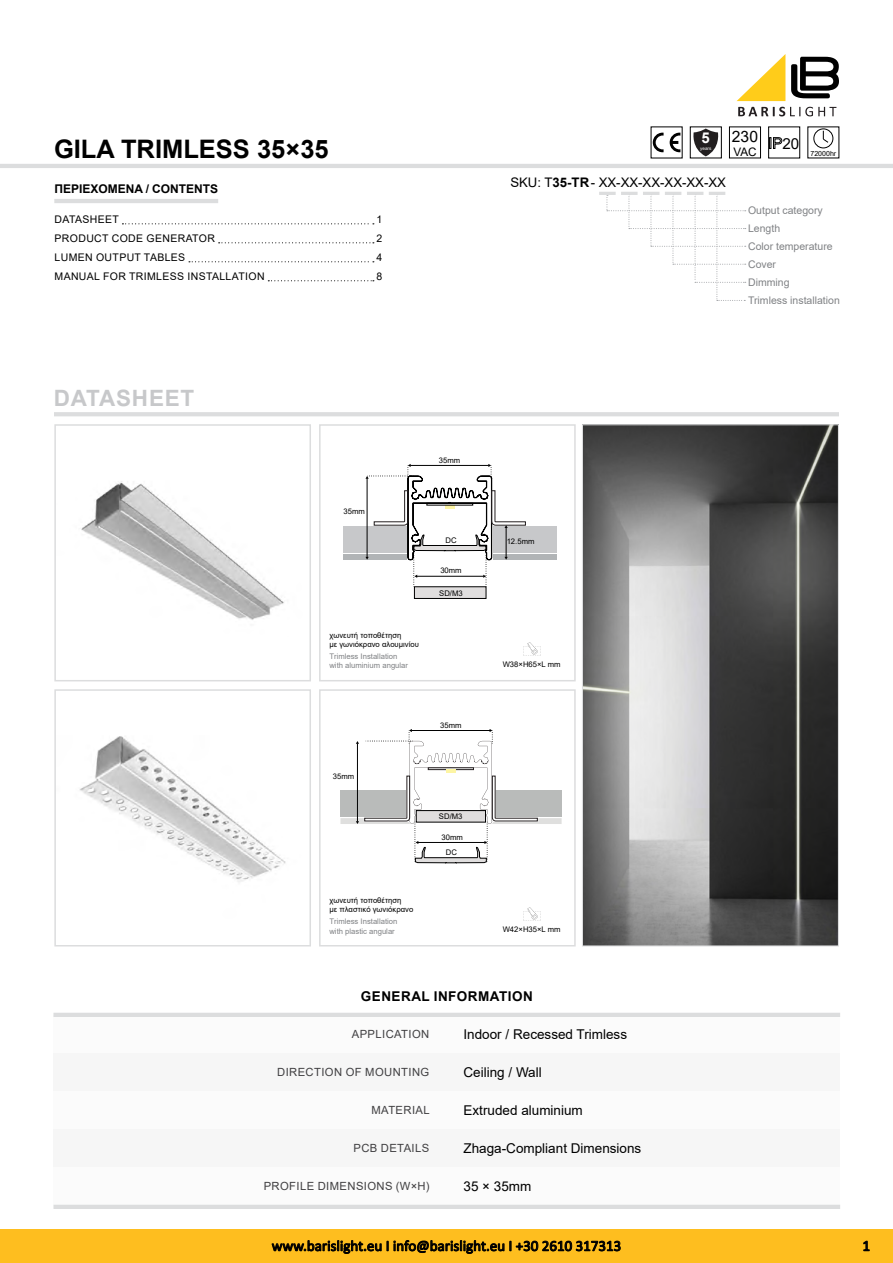
<style>
.page{position:relative;width:893px;height:1263px;background:#fff}
.page>*{position:absolute;margin:0;border:0;box-sizing:border-box;transform-origin:0 0}
.t1{font:700 25.5px "Arial";color:#000}
.t2{font:700 22.5px "Arial";color:#c7c8ca}
.t3{font:15.6px "Arial";color:#000}
.t4{font:15.15px "Arial";color:#000}
.t5{font:15px "Calibri";color:#000}
.t6{font:700 15px "Arial";color:#fff}
.t7{font:13.5px "Arial";color:#000}
.t8{font:700 13.5px "Arial";letter-spacing:.035em;color:#000}
.t9{font:13.2px "Arial";color:#000}
.t10{font:700 12px "Arial";color:#000}
.t11{font:11.7px "Arial";color:#000}
.t12{font:11.25px "Arial";letter-spacing:.035em;color:#414042}
.t13{font:10.5px "Arial";letter-spacing:.035em;color:#000}
.t14{font:10.5px/18px "Arial";color:#808285}
.t15{font:7.65px/9.3px "Arial";color:#000}
.t16{font:7.65px/9.3px "Arial";color:#808285}
.t17{font:7.05px "Arial";color:#000}
.t18{font:4.65px "Arial";color:#fff}
.s1{font-weight:700}
</style>
<div class="page">
<svg style="left:738px;top:107px;width:98px;height:9px"></svg>
<svg style="left:791px;top:57px;width:48px;height:41px"></svg>
<svg style="left:737px;top:54px;width:48px;height:47px"></svg>
<div style="left:0;top:1229px;width:893px;height:34px;background:#febe1f"></div>
<svg style="left:272px;top:1240px;width:109px;height:13px"></svg>
<svg style="left:394px;top:1240px;width:110px;height:13px"></svg>
<svg style="left:510px;top:1241px;width:110px;height:10px"></svg>
<hr style="left:0;top:164px;width:893px;height:4px;background:#dcddde">
<svg style="left:863px;top:1241px;width:6px;height:10px"></svg>
<svg style="left:523px;top:907px;width:18px;height:14px"></svg>
<svg style="left:340px;top:729px;width:222px;height:134px"></svg>
<div style="left:319px;top:689px;width:257px;height:257px;border:2px solid #dcddde"></div>
<svg style="left:523px;top:642px;width:18px;height:14px"></svg>
<div style="left:343px;top:526px;width:64px;height:27px;background:#c7c8ca"></div>
<div style="left:493px;top:526px;width:63px;height:27px;background:#c7c8ca"></div>
<div style="left:343px;top:554px;width:64px;height:6px;background:#b1b4b6"></div>
<div style="left:493px;top:554px;width:63px;height:6px;background:#b1b4b6"></div>
<div style="left:414px;top:587px;width:72px;height:11px;background:#e0dede"></div>
<svg style="left:365px;top:464px;width:161px;height:123px"></svg>
<div style="left:319px;top:424px;width:257px;height:257px;border:2px solid #dcddde"></div>
<svg style="left:653px;top:133px;width:11px;height:19px"></svg>
<svg style="left:670px;top:133px;width:10px;height:19px"></svg>
<div style="left:814px;top:129px;width:19px;height:19px;border:1px solid #000;border-radius:50%"></div>
<svg style="left:823px;top:131px;width:5px;height:11px"></svg>
<div style="left:729px;top:127px;width:32px;height:31px;background:#fff;border:1px solid #000"></div>
<svg style="left:690px;top:127px;width:31px;height:31px"></svg>
<svg style="left:691px;top:128px;width:30px;height:28px"></svg>
<svg style="left:769px;top:137px;width:13px;height:12px"></svg>
<svg style="left:122px;top:223px;width:252px;height:1px"></svg>
<svg style="left:219px;top:242px;width:155px;height:1px"></svg>
<svg style="left:189px;top:261px;width:185px;height:1px"></svg>
<svg style="left:268px;top:280px;width:106px;height:1px"></svg>
<hr style="left:54px;top:199px;width:164px;height:4px;background:#dcddde">
<hr style="left:54px;top:412px;width:785px;height:4px;background:#dcddde">
<svg style="left:606px;top:194px;width:140px;height:107px"></svg>
<hr style="left:599px;top:192px;width:17px;height:3px;background:#dcddde">
<hr style="left:621px;top:192px;width:17px;height:3px;background:#dcddde">
<hr style="left:643px;top:192px;width:16px;height:3px;background:#dcddde">
<hr style="left:665px;top:192px;width:16px;height:3px;background:#dcddde">
<hr style="left:687px;top:192px;width:16px;height:3px;background:#dcddde">
<hr style="left:709px;top:192px;width:16px;height:3px;background:#dcddde">
<img style="left:79px;top:736px;width:207px;height:146px">
<div style="left:54px;top:689px;width:257px;height:257px;border:2px solid #dcddde"></div>
<img style="left:81px;top:481px;width:203px;height:139px">
<div style="left:54px;top:424px;width:257px;height:257px;border:2px solid #dcddde"></div>
<img style="left:584px;top:426px;width:253px;height:518px">
<div style="left:582px;top:424px;width:257px;height:522px;border:1px solid #dcddde"></div>
<div style="left:53px;top:1015px;width:393px;height:38px;background:#fbfbfb"></div>
<div style="left:53px;top:1091px;width:393px;height:38px;background:#fbfbfb"></div>
<div style="left:53px;top:1167px;width:393px;height:38px;background:#fbfbfb"></div>
<div style="left:53px;top:1129px;width:393px;height:38px;background:#f6f6f6"></div>
<div style="left:446px;top:1015px;width:394px;height:38px;background:#fbfbfb"></div>
<div style="left:446px;top:1091px;width:394px;height:38px;background:#fbfbfb"></div>
<div style="left:446px;top:1167px;width:394px;height:38px;background:#fbfbfb"></div>
<div style="left:446px;top:1129px;width:394px;height:38px;background:#f6f6f6"></div>
<div style="left:53px;top:1053px;width:393px;height:38px;background:#f6f6f6"></div>
<div style="left:446px;top:1053px;width:394px;height:38px;background:#f6f6f6"></div>
<hr style="left:53px;top:1013px;width:787px;height:4px;background:#dcddde">
<hr style="left:53px;top:1205px;width:787px;height:4px;background:#dcddde">
<h3 class="t3" style="left:732px;top:125px;width:28px">230</h3>
<h3 class="t11" style="left:733px;top:143px;width:25px">VAC</h3>
<h3 class="t6" style="left:702px;top:127px;width:10px">5</h3>
<h1 class="t1" style="left:54px;top:131px;width:276px">GILA TRIMLESS 35×35</h1>
<p class="t18" style="left:700px;top:145px;width:13px">years</p>
<h3 class="t4" style="left:782px;top:133px;width:18px">20</h3>
<h3 class="t10" style="left:54px;top:180px;width:165px">ΠΕΡΙΕΧΟΜΕΝΑ / CONTENTS</h3>
<h3 class="t13" style="left:55px;top:212px;width:66px">Datasheet</h3>
<h3 class="t13" style="left:376px;top:212px;width:7px">1</h3>
<h3 class="t13" style="left:55px;top:231px;width:162px">product code generator</h3>
<h3 class="t13" style="left:376px;top:231px;width:7px">2</h3>
<h3 class="t13" style="left:55px;top:250px;width:132px">lumen output tables</h3>
<h3 class="t13" style="left:376px;top:250px;width:7px">4</h3>
<h3 class="t13" style="left:55px;top:269px;width:101px">manual for TRIMLESS</h3>
<h3 class="t13" style="left:187px;top:269px;width:79px">i nstallati on</h3>
<h3 class="t13" style="left:376px;top:269px;width:7px">8</h3>
<p class="t17" style="left:810px;top:148px;width:27px">72000hr</p>
<h3 class="t9" style="left:510px;top:174px;width:217px">SKU : T<span class="s1">35-TR</span>- XX-XX-XX-XX-XX-XX</h3>
<h3 class="t14" style="left:748px;top:201px;width:93px">Output category<br>Length<br>Color temperature<br>Cover<br>Dimming<br>Trimless installation</h3>
<h2 class="t2" style="left:54px;top:382px;width:33px">DATAS</h2>
<h2 class="t2" style="left:132px;top:382px;width:33px">HEET</h2>
<p class="t15" style="left:344px;top:507px;width:23px">35mm</p>
<p class="t15" style="left:329px;top:630px;width:91px">χωνευτή τοποθέτηση<br>με γωνιόκρανο αλουμινίου</p>
<p class="t16" style="left:329px;top:652px;width:80px">Trimless Installation with aluminium angular</p>
<p class="t15" style="left:439px;top:455px;width:23px">35mm</p>
<p class="t15" style="left:445px;top:535px;width:13px">DC</p>
<p class="t15" style="left:507px;top:537px;width:29px">12.5mm</p>
<p class="t15" style="left:440px;top:566px;width:23px">30mm</p>
<p class="t15" style="left:439px;top:588px;width:25px">SD/M3</p>
<p class="t15" style="left:503px;top:660px;width:59px">W38×H65×L mm</p>
<p class="t15" style="left:333px;top:772px;width:23px">35mm</p>
<p class="t15" style="left:329px;top:895px;width:85px">χωνευτή τοποθέτηση<br>με πλαστικό γωνιόκρανο</p>
<p class="t16" style="left:329px;top:917px;width:70px">Trimless Installation with plastic angular</p>
<p class="t15" style="left:440px;top:720px;width:23px">35mm</p>
<p class="t15" style="left:439px;top:811px;width:25px">SD/M3</p>
<p class="t15" style="left:446px;top:847px;width:13px">DC</p>
<p class="t15" style="left:441px;top:832px;width:23px">30mm</p>
<p class="t15" style="left:503px;top:925px;width:59px">W42×H35×L mm</p>
<h3 class="t8" style="left:361px;top:987px;width:21px">GENE</h3>
<h3 class="t8" style="left:401px;top:987px;width:122px">RAL INFORMATION</h3>
<h3 class="t12" style="left:352px;top:1026px;width:79px">Application</h3>
<h3 class="t7" style="left:464px;top:1025px;width:165px">Indoor / Recessed Trimless</h3>
<h3 class="t12" style="left:277px;top:1064px;width:154px">Di rection of mounti ng</h3>
<h3 class="t7" style="left:464px;top:1063px;width:80px">Ceiling / Wall</h3>
<h3 class="t12" style="left:372px;top:1102px;width:60px">Material</h3>
<h3 class="t7" style="left:464px;top:1101px;width:121px">Extruded aluminium</h3>
<h3 class="t12" style="left:353px;top:1140px;width:77px">Pcb detai ls</h3>
<h3 class="t7" style="left:464px;top:1139px;width:179px">Zhaga-Compliant Dimensions</h3>
<h3 class="t12" style="left:264px;top:1178px;width:167px">Profi le di mensions (W×H)</h3>
<h3 class="t7" style="left:464px;top:1176px;width:69px">35 × 35mm</h3>
<h3 class="t5" style="left:272px;top:1235px;width:351px">www.barislight.eu I info@barislight.eu Ι +30 2610 317313</h3>
<h3 class="t5" style="left:862px;top:1235px;width:9px">1</h3>
</div>
